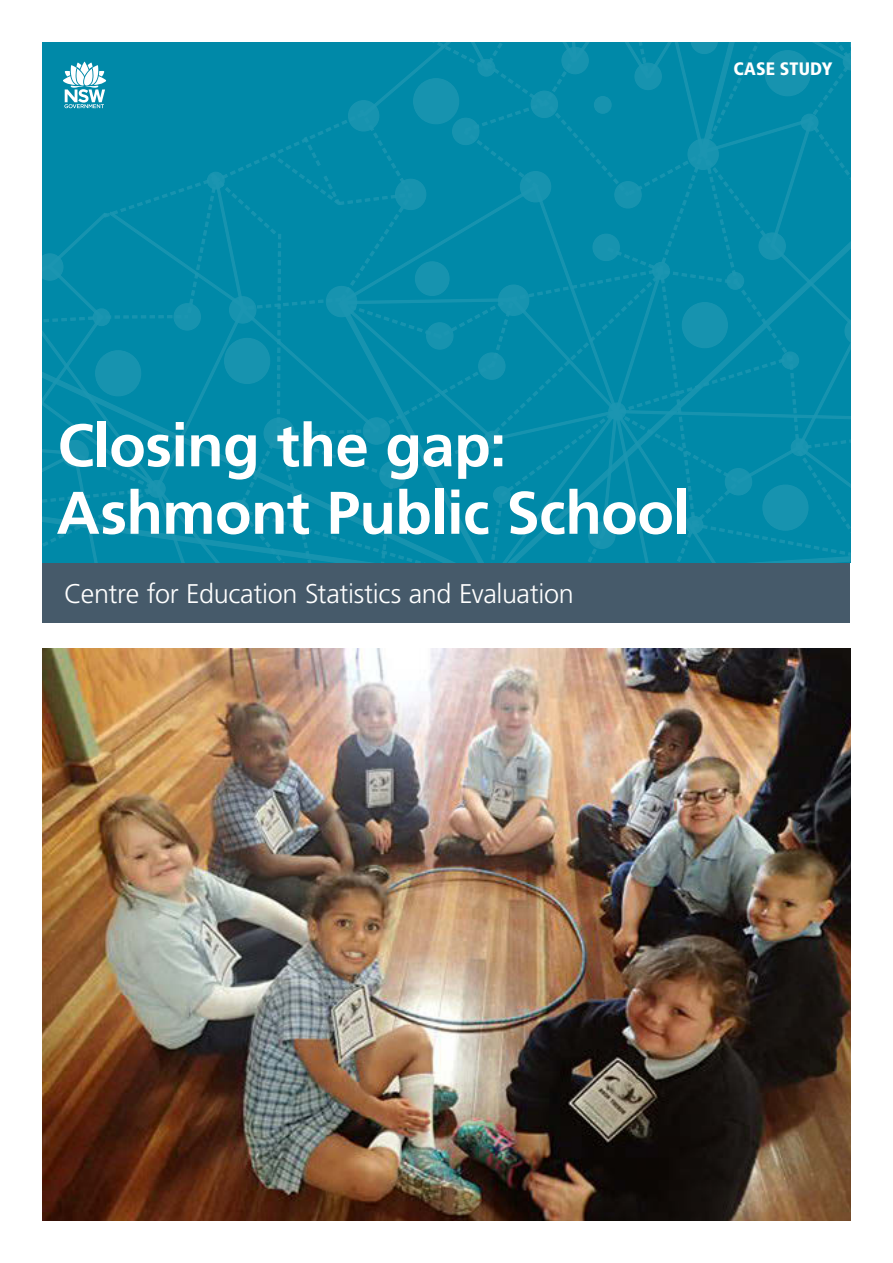
<style>
.page{position:relative;width:893px;height:1263px;background:#fff}
.page>*{position:absolute;margin:0;border:0;box-sizing:border-box;transform-origin:0 0}
.t1{font:700 60px/67.5px "Frutiger LT Pro";letter-spacing:-.01em;color:#fff}
.t2{font:300 27px "Frutiger LT Pro";letter-spacing:-.015em;color:#fff}
.t3{font:900 condensed 18px "Frutiger LT Pro";letter-spacing:.01em;color:#fff}
</style>
<div class="page">
<div style="left:43px;top:563px;width:807px;height:60px;background:#465a6a"></div>
<svg style="left:42px;top:43px;width:809px;height:520px;background:#048aa9"></svg>
<img style="left:43px;top:648px;width:807px;height:572px">
<p class="t3" style="left:733px;top:58px;width:100px">CASE STUDY</p>
<h1 class="t1" style="left:57px;top:412px;width:635px">Closing the gap:<br>Ashmont Public School</h1>
<p class="t2" style="left:65px;top:573px;width:511px">Centre for Education Statistics and Evaluation</p>
<p class="t2" style="left:64px;top:578px;width:511px">Centre for Education Statistics and Evaluation</p>
</div>
